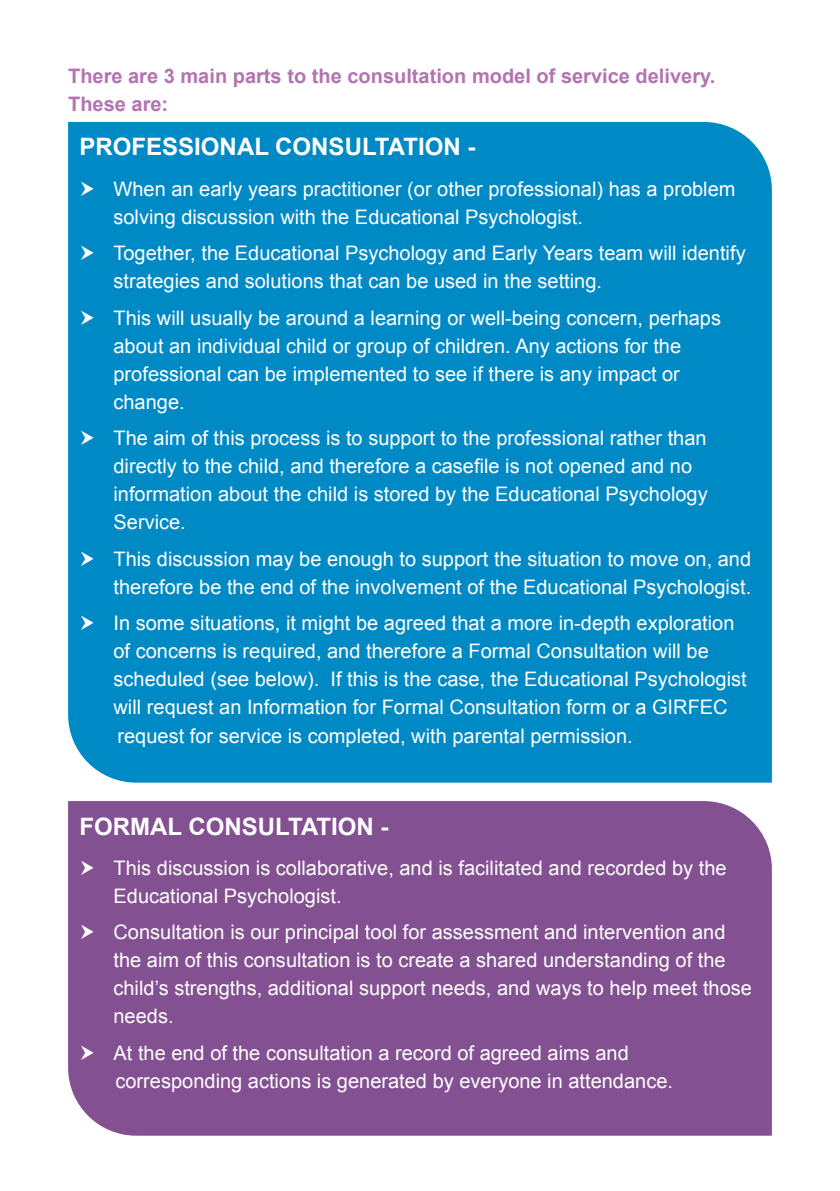
<style>
.page{position:relative;width:840px;height:1191px;background:#fff}
.page>*{position:absolute;margin:0;border:0;box-sizing:border-box;transform-origin:0 0}
.Colour_Boxes_Header2{font:700 24px "Arial";color:#fff}
.t1{font:20px/28px "Arial";color:#fff}
.Body_Text{font:700 20px/28px "Arial";color:#b373b0}
</style>
<div class="page">
<div style="left:68px;top:122px;width:703px;height:660px;background:#008ac5"></div>
<div style="left:68px;top:801px;width:703px;height:334px;background:#835091"></div>
<svg style="left:81px;top:181px;width:13px;height:15px"></svg>
<svg style="left:81px;top:246px;width:13px;height:14px"></svg>
<svg style="left:81px;top:310px;width:13px;height:15px"></svg>
<svg style="left:81px;top:431px;width:13px;height:14px"></svg>
<svg style="left:81px;top:551px;width:13px;height:15px"></svg>
<svg style="left:81px;top:616px;width:13px;height:14px"></svg>
<svg style="left:81px;top:860px;width:13px;height:15px"></svg>
<svg style="left:81px;top:924px;width:13px;height:15px"></svg>
<svg style="left:81px;top:1045px;width:13px;height:15px"></svg>
<p class="Body_Text" style="left:68px;top:62px;width:648px">There are 3 main parts to the consultation model of service delivery.<br>These are:</p>
<p class="Colour_Boxes_Header2" style="left:79px;top:131px;width:397px">PROFESSIONAL CONSULTATION -</p>
<p class="t1" style="left:113px;top:175px;width:623px">When an early years practitioner (or other professional) has a problem solving discussion with the Educational Psychologist.</p>
<p class="t1" style="left:113px;top:239px;width:633px">Together, the Educational Psychology and Early Years team will identify strategies and solutions that can be used in the setting.</p>
<p class="t1" style="left:113px;top:304px;width:608px">This will usually be around a learning or well-being concern, perhaps about an individual child or group of children. Any actions for the professional can be implemented to see if there is any impact or change.</p>
<p class="t1" style="left:113px;top:424px;width:595px">The aim of this process is to support to the professional rather than directly to the child, and therefore a casefile is not opened and no information about the child is stored by the Educational Psychology Service.</p>
<p class="t1" style="left:113px;top:545px;width:639px">This discussion may be enough to support the situation to move on, and therefore be the end of the involvement of the Educational Psychologist.</p>
<p class="t1" style="left:113px;top:609px;width:634px">In some situations, it might be agreed that a more in-depth exploration of concerns is required, and therefore a Formal Consultation will be scheduled (see below). If this is the case, the Educational Psychologist will request an Information for Formal Consultation form or a GIRFEC request for service is completed, with parental permission.</p>
<p class="Colour_Boxes_Header2" style="left:79px;top:810px;width:310px">FORMAL CONSULTATION -</p>
<p class="t1" style="left:113px;top:854px;width:614px">This discussion is collaborative, and is facilitated and recorded by the<br>Educational Psychologist.</p>
<p class="t1" style="left:113px;top:918px;width:639px">Consultation is our principal tool for assessment and intervention and the aim of this consultation is to create a shared understanding of the child’s strengths, additional support needs, and ways to help meet those needs.</p>
<p class="t1" style="left:113px;top:1039px;width:560px">At the end of the consultation a record of agreed aims and corresponding actions is generated by everyone in attendance.</p>
</div>
